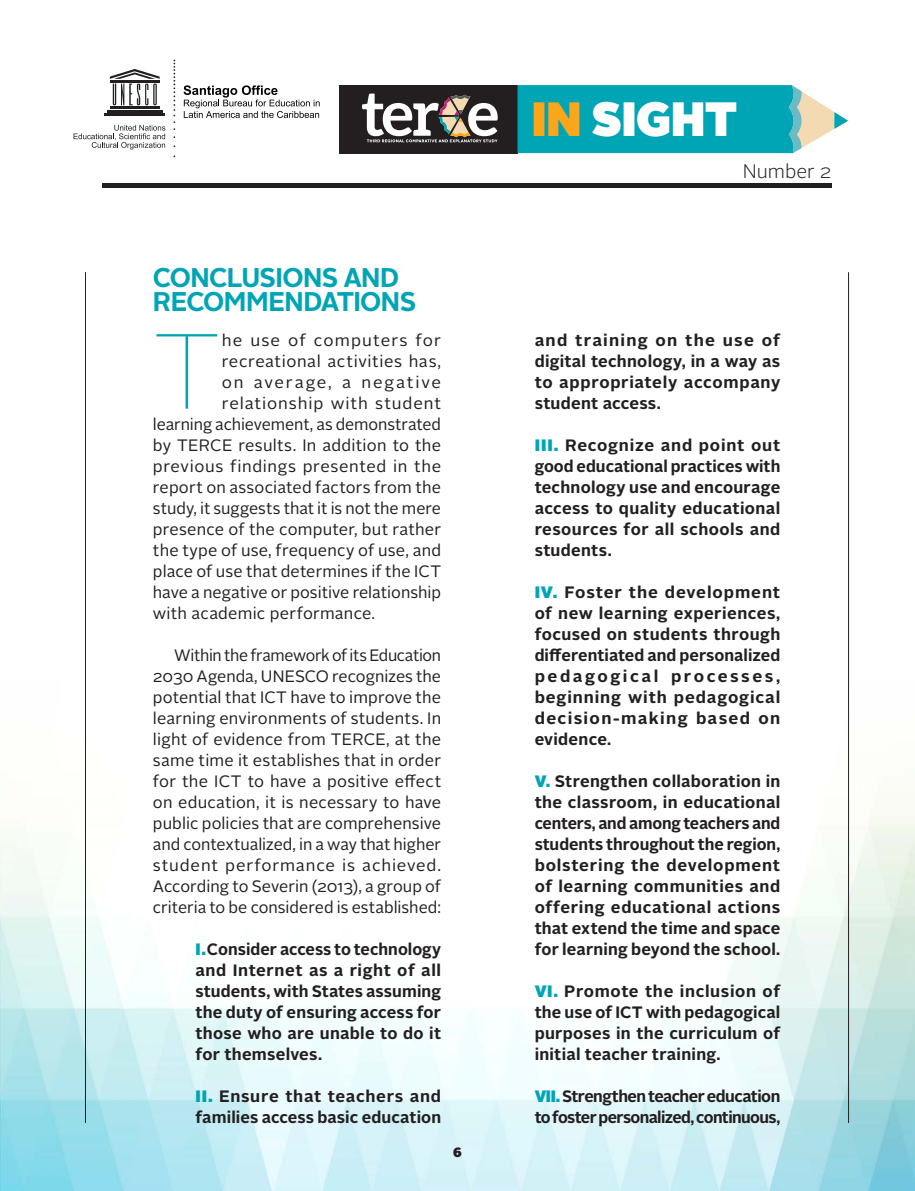
<style>
.page{position:relative;width:915px;height:1191px;background:#fff}
.page>*{position:absolute;margin:0;border:0;box-sizing:border-box;transform-origin:0 0}
.t1{font:100 106.5px "Alright Sans";color:#00a5b5}
.t2{font:900 48px "Alright Sans";letter-spacing:-.015em;color:#fff}
.t3{font:700 27px/23.7px "Alright Sans";letter-spacing:-.025em;color:#00a5b5}
.t4{font:300 19.5px "Alright Sans";color:#231f20}
.t5{font:700 16.5px/21px "Alright Sans";letter-spacing:.015em;color:#231f20;text-align:justify}
.t6{font:16.5px/21px "Alright Sans";letter-spacing:.01em;color:#231f20;text-align:justify}
.t7{font:700 16.5px/21px "Alright Sans";letter-spacing:-.035em;color:#231f20}
.t8{font:16.5px "Alright Sans";letter-spacing:.035em;color:#231f20}
.t9{font:16.5px "Alright Sans";letter-spacing:.055em;color:#231f20}
.t10{font:16.5px "Alright Sans";letter-spacing:.065em;color:#231f20}
.t11{font:16.5px "Alright Sans";letter-spacing:.105em;color:#231f20}
.t12{font:900 13.5px "Alright Sans";color:#231f20}
.s1{font-weight:900;color:#00a5b5}
.s2{color:#faa61a}
</style>
<div class="page">
<img style="left:0;top:510px;width:914px;height:681px">
<hr style="left:102px;top:183px;width:729px;height:4px;background:#231f20">
<hr style="left:85px;top:272px;width:1px;height:851px;background:#231f20">
<hr style="left:847px;top:272px;width:1px;height:851px;background:#231f20">
<svg style="left:173px;top:60px;width:2px;height:70px"></svg>
<hr style="left:110px;top:106px;width:50px;height:3px;background:#231f20">
<hr style="left:107px;top:110px;width:55px;height:2px;background:#231f20">
<hr style="left:104px;top:114px;width:61px;height:2px;background:#231f20">
<svg style="left:110px;top:69px;width:50px;height:36px"></svg>
<svg style="left:183px;top:85px;width:136px;height:33px"></svg>
<svg style="left:73px;top:125px;width:92px;height:24px"></svg>
<div style="left:339px;top:85px;width:178px;height:68px;background:#231f20"></div>
<svg style="left:517px;top:85px;width:330px;height:68px;background:#24aeb9"></svg>
<svg style="left:362px;top:94px;width:135px;height:48px"></svg>
<h3 class="t3" style="left:153px;top:266px;width:265px">CONCLUSIONS AND<br>RECOMMENDATIONS</h3>
<h1 class="t1" style="left:153px;top:299px;width:69px">T</h1>
<p class="t10" style="left:222px;top:329px;width:221px">he use of computers for</p>
<p class="t8" style="left:222px;top:350px;width:221px">recreational activities has,</p>
<p class="t11" style="left:222px;top:371px;width:221px">on average, a negative</p>
<p class="t9" style="left:222px;top:392px;width:221px">relationship with student</p>
<p class="t6" style="left:153px;top:414px;width:289px">learning achievement, as demonstrated</p>
<p class="t6" style="left:153px;top:435px;width:289px">by TERCE results. In addition to the</p>
<p class="t8" style="left:153px;top:455px;width:289px">previous findings presented in the</p>
<p class="t6" style="left:153px;top:477px;width:290px">report on associated factors from the</p>
<p class="t6" style="left:153px;top:498px;width:289px">study, it suggests that it is not the mere</p>
<p class="t6" style="left:153px;top:519px;width:289px">presence of the computer, but rather</p>
<p class="t6" style="left:153px;top:540px;width:289px">the type of use, frequency of use, and</p>
<p class="t6" style="left:153px;top:561px;width:289px">place of use that determines if the ICT</p>
<p class="t6" style="left:153px;top:582px;width:289px">have a negative or positive relationship</p>
<p class="t6" style="left:153px;top:603px;width:224px">with academic performance.</p>
<p class="t6" style="left:153px;top:645px;width:290px;text-indent:21px">Within the framework of its Education 2030 Agenda, UNESCO recognizes the potential that ICT have to improve the learning environments of students. In light of evidence from TERCE, at the same time it establishes that in order for the ICT to have a positive effect on education, it is necessary to have public policies that are comprehensive and contextualized, in a way that higher student performance is achieved.<br>According to Severin (2013), a group of criteria to be considered is established:</p>
<p class="t5" style="left:195px;top:938px;width:247px"><span class="s1">I.</span>Consider access to technology and Internet as a right of all students, with States assuming the duty of ensuring access for those who are unable to do it for themselves.</p>
<p class="t5" style="left:195px;top:1085px;width:247px"><span class="s1">II.</span> Ensure that teachers and families access basic education</p>
<p class="t12" style="left:453px;top:1142px;width:10px">6</p>
<h2 class="t2" style="left:531px;top:84px;width:207px"><span class="s2">IN</span> SIGHT</h2>
<p class="t4" style="left:742px;top:158px;width:90px">Number 2</p>
<p class="t5" style="left:534px;top:329px;width:247px">and training on the use of digital technology, in a way as to appropriately accompany student access.</p>
<p class="t5" style="left:534px;top:434px;width:247px"><span class="s1">III.</span> Recognize and point out good educational practices with technology use and encourage access to quality educational resources for all schools and students.</p>
<p class="t5" style="left:534px;top:581px;width:247px"><span class="s1">IV.</span> Foster the development of new learning experiences, focused on students through differentiated and personalized pedagogical processes, beginning with pedagogical decision-making based on evidence.</p>
<p class="t5" style="left:534px;top:770px;width:247px"><span class="s1">V.</span> Strengthen collaboration in the classroom, in educational centers, and among teachers and students throughout the region, bolstering the development of learning communities and offering educational actions that extend the time and space for learning beyond the school.</p>
<p class="t5" style="left:534px;top:980px;width:247px"><span class="s1">VI.</span> Promote the inclusion of the use of ICT with pedagogical purposes in the curriculum of initial teacher training.</p>
<p class="t7" style="left:534px;top:1085px;width:247px"><span class="s1">VII.</span> Strengthen teacher education to foster personalized, continuous,</p>
</div>
